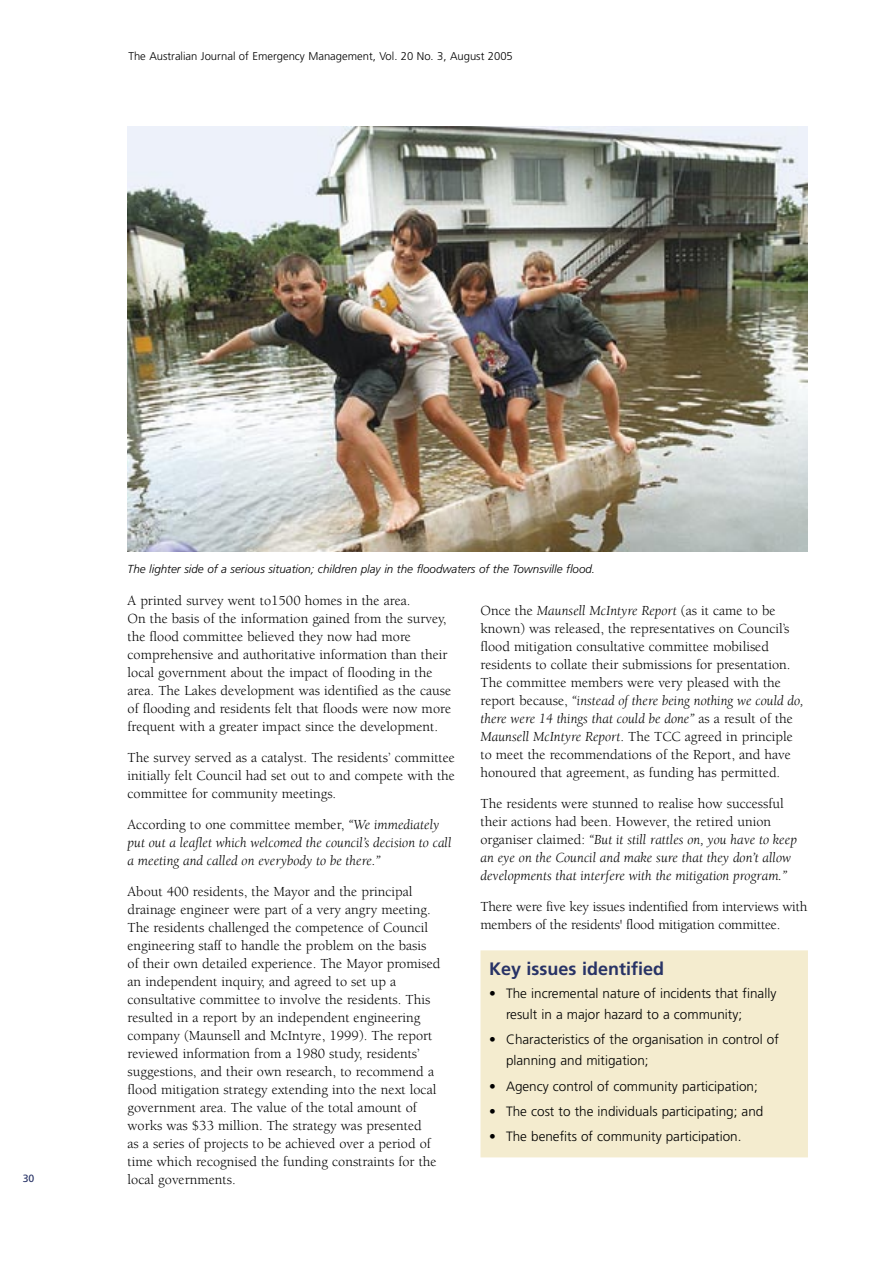
<style>
.page{position:relative;width:893px;height:1263px;background:#fff}
.page>*{position:absolute;margin:0;border:0;box-sizing:border-box;transform-origin:0 0}
.t1{font:700 18px "Frutiger";color:#283366}
.body{font:14.25px/18px "Berkeley";color:#000}
.body-2{font:italic 14.25px/18px "Berkeley";color:#000}
.intro_text{font:300 13.5px/21px "Frutiger";color:#000}
.captions{font:italic 300 11.7px "Frutiger";color:#000}
.t2{font:300 11.25px "Frutiger";color:#000}
.t3{font:10.5px "Frutiger";color:#283366}
.s1{font-style:normal}
.s2{font-style:italic}
</style>
<div class="page">
<div style="left:480px;top:950px;width:328px;height:207px;background:#f4eccf"></div>
<img style="left:128px;top:126px;width:680px;height:426px">
<p class="t2" style="left:128px;top:49px;width:386px">The Australian Journal of Emergency Management, Vol. 20 No. 3, August 2005</p>
<p class="t3" style="left:23px;top:1172px;width:13px">30</p>
<p class="captions" style="left:128px;top:562px;width:469px">The lighter side of a serious situation; children play in the floodwaters of the Townsville flood.</p>
<p class="body" style="left:128px;top:592px;width:325px">A printed survey went to1500 homes in the area.<br>On the basis of the information gained from the survey, the flood committee believed they now had more comprehensive and authoritative information than their local government about the impact of flooding in the area. The Lakes development was identified as the cause of flooding and residents felt that floods were now more frequent with a greater impact since the development.</p>
<p class="body" style="left:128px;top:749px;width:329px;text-align:justify">The survey served as a catalyst. The residents’ committee initially felt Council had set out to and compete with the committee for community meetings.</p>
<p class="body-2" style="left:128px;top:816px;width:325px"><span class="s1">According to one committee member,</span> “We immediately put out a leaflet which welcomed the council’s decision to call a meeting and called on everybody to be there.”</p>
<p class="body" style="left:128px;top:882px;width:314px">About 400 residents, the Mayor and the principal drainage engineer were part of a very angry meeting.<br>The residents challenged the competence of Council engineering staff to handle the problem on the basis of their own detailed experience. The Mayor promised an independent inquiry, and agreed to set up a consultative committee to involve the residents. This resulted in a report by an independent engineering company (Maunsell and McIntyre, 1999). The report reviewed information from a 1980 study, residents’ suggestions, and their own research, to recommend a flood mitigation strategy extending into the next local government area. The value of the total amount of works was $33 million. The strategy was presented<br>as a series of projects to be achieved over a period of time which recognised the funding constraints for the local governments.</p>
<p class="body" style="left:480px;top:602px;width:325px">Once the <span class="s2">Maunsell McIntyre Report</span> (as it came to be known) was released, the representatives on Council’s flood mitigation consultative committee mobilised residents to collate their submissions for presentation.<br>The committee members were very pleased with the report because, <span class="s2">“instead of there being nothing we could do, there were 14 things that could be done”</span> as a result of the <span class="s2">Maunsell McIntyre Report</span>. The TCC agreed in principle to meet the recommendations of the Report, and have honoured that agreement, as funding has permitted.</p>
<p class="body-2" style="left:480px;top:795px;width:318px"><span class="s1">The residents were stunned to realise how successful their actions had been. However, the retired union organiser claimed:</span> “But it still rattles on, you have to keep an eye on the Council and make sure that they don’t allow developments that interfere with the mitigation program.”</p>
<p class="body" style="left:480px;top:898px;width:328px">There were five key issues indentified from interviews with members of the residents' flood mitigation committee.</p>
<p class="t1" style="left:489px;top:958px;width:177px">Key issues identified</p>
<p class="intro_text" style="left:506px;top:983px;width:272px;text-indent:-17px">• The incremental nature of incidents that finally result in a major hazard to a community;</p>
<p class="intro_text" style="left:506px;top:1029px;width:274px;text-indent:-17px">• Characteristics of the organisation in control of planning and mitigation;</p>
<p class="intro_text" style="left:489px;top:1075px;width:270px">• Agency control of community participation;</p>
<p class="intro_text" style="left:489px;top:1101px;width:276px">• The cost to the individuals participating; and</p>
<p class="intro_text" style="left:489px;top:1126px;width:254px">• The benefits of community participation.</p>
</div>
